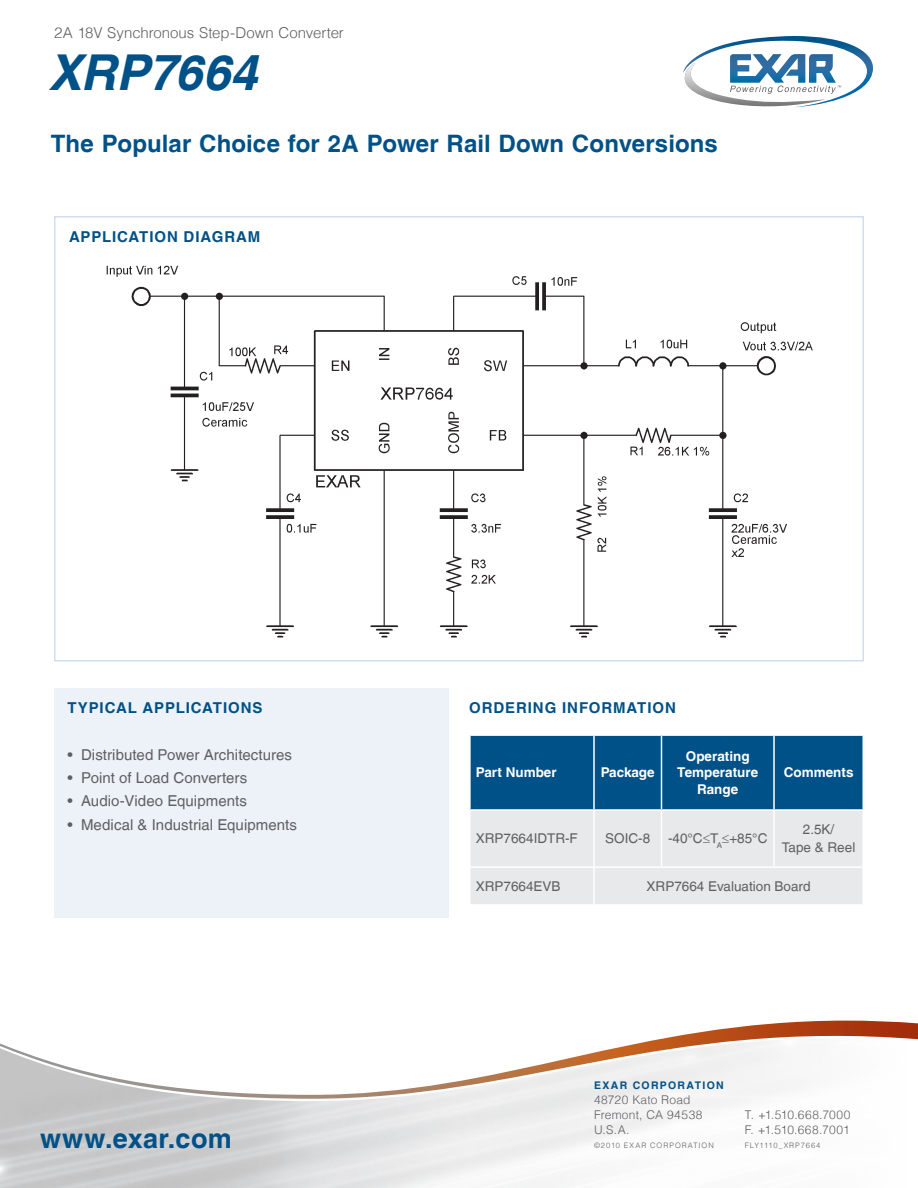
<style>
.page{position:relative;width:918px;height:1188px;background:#fff}
.page>*{position:absolute;margin:0;border:0;box-sizing:border-box;transform-origin:0 0}
.t1{font:italic 700 49.5px "Helvetica LT";letter-spacing:-.01em;color:#005187}
.t2{font:700 27px "Helvetica LT";letter-spacing:.015em;color:#005187}
.t3{font:700 24px "Helvetica LT";letter-spacing:.005em;color:#005187}
.t4{font:15px "Helvetica LT";letter-spacing:.005em;color:#5f5f62}
.t5{font:700 15px "Helvetica LT";letter-spacing:.06em;color:#005187}
.t6{font:300 15px "Helvetica LT";letter-spacing:-.005em;color:#5f5f62}
.t7{font:13.5px/18px "Helvetica LT";color:#5f5f62;text-align:center}
.t8{font:700 13.5px/16.2px "Helvetica LT";color:#fff;text-align:center}
.t9{font:300 12px "Helvetica LT";letter-spacing:.02em;color:#5f5f62}
.t10{font:300 12px "Helvetica LT";letter-spacing:.04em;color:#5f5f62}
.t11{font:700 10.5px "Helvetica LT";letter-spacing:.125em;color:#005187}
.t12{font:300 7.5px "Helvetica LT";letter-spacing:.13em;color:#5f5f62}
</style>
<div class="page">
<svg style="left:0;top:1020px;width:918px;height:79px"></svg>
<svg style="left:683px;top:36px;width:190px;height:72px"></svg>
<div style="left:54px;top:688px;width:395px;height:230px;background:#edf2f8"></div>
<div style="left:54px;top:216px;width:810px;height:446px;border:2px solid #d0deef"></div>
<img style="left:106px;top:265px;width:707px;height:373px">
<svg style="left:471px;top:736px;width:391px;height:168px;background:#81a5be"></svg>
<hr style="left:593px;top:811px;width:2px;height:55px;background:#fff">
<hr style="left:661px;top:811px;width:1px;height:55px;background:#fff">
<hr style="left:773px;top:811px;width:2px;height:55px;background:#fff">
<hr style="left:469px;top:866px;width:125px;height:2px;background:#fff">
<hr style="left:594px;top:866px;width:68px;height:2px;background:#fff">
<hr style="left:593px;top:868px;width:2px;height:36px;background:#fff">
<hr style="left:662px;top:866px;width:112px;height:2px;background:#fff">
<hr style="left:774px;top:866px;width:90px;height:2px;background:#fff">
<hr style="left:593px;top:736px;width:2px;height:73px;background:#fff">
<hr style="left:661px;top:736px;width:1px;height:73px;background:#fff">
<hr style="left:773px;top:736px;width:2px;height:73px;background:#fff">
<hr style="left:469px;top:809px;width:125px;height:2px;background:#fff">
<hr style="left:594px;top:809px;width:68px;height:2px;background:#fff">
<hr style="left:662px;top:809px;width:112px;height:2px;background:#fff">
<hr style="left:774px;top:809px;width:90px;height:2px;background:#fff">
<p class="t6" style="left:54px;top:23px;width:291px">2A 18V Synchronous Step-Down Converter</p>
<p class="t1" style="left:49px;top:42px;width:210px">XRP7664</p>
<p class="t3" style="left:51px;top:129px;width:669px">The Popular Choice for 2A Power Rail Down Conversions</p>
<p class="t5" style="left:69px;top:227px;width:193px">APPLICATION DIAGRAM</p>
<p class="t5" style="left:68px;top:698px;width:197px">TYPICAL APPLICATIONS</p>
<p class="t4" style="left:68px;top:746px;width:226px">• Distributed Power Architectures</p>
<p class="t4" style="left:68px;top:769px;width:181px">• Point of Load Converters</p>
<p class="t4" style="left:68px;top:792px;width:181px">• Audio-Video Equipments</p>
<p class="t4" style="left:68px;top:816px;width:231px">• Medical &amp; Industrial Equipments</p>
<p class="t2" style="left:40px;top:1122px;width:193px">www.exar.com</p>
<p class="t5" style="left:469px;top:698px;width:208px">ORDERING INFORMATION</p>
<p class="t8" style="left:476px;top:764px;width:82px">Part Number</p>
<p class="t8" style="left:601px;top:764px;width:56px">Package</p>
<p class="t8" style="left:677px;top:748px;width:82px">Operating<br>Temperature<br>Range</p>
<p class="t8" style="left:784px;top:764px;width:71px">Comments</p>
<p class="t7" style="left:476px;top:830px;width:104px">XRP7664IDTR-F</p>
<p class="t7" style="left:605px;top:830px;width:47px">SOIC-8</p>
<p class="t7" style="left:668px;top:830px;width:101px">-40°C≤T<sub>A</sub>≤+85°C</p>
<p class="t7" style="left:782px;top:821px;width:75px">2.5K/<br>Tape &amp; Reel</p>
<p class="t7" style="left:476px;top:877px;width:86px">XRP7664EVB</p>
<p class="t7" style="left:647px;top:877px;width:165px">XRP7664 Evaluation Board</p>
<p class="t11" style="left:594px;top:1079px;width:131px">EXAR CORPORATION</p>
<p class="t9" style="left:594px;top:1092px;width:98px">48720 Kato Road</p>
<p class="t9" style="left:594px;top:1107px;width:110px">Fremont, CA 94538</p>
<p class="t9" style="left:594px;top:1122px;width:37px">U.S.A.</p>
<p class="t10" style="left:745px;top:1107px;width:107px">T. +1.510.668.7000</p>
<p class="t9" style="left:745px;top:1122px;width:106px">F. +1.510.668.7001</p>
<p class="t12" style="left:594px;top:1140px;width:121px">©2010 EXAR CORPORATION</p>
<p class="t12" style="left:745px;top:1140px;width:77px">FLY1110_XRP7664</p>
</div>
